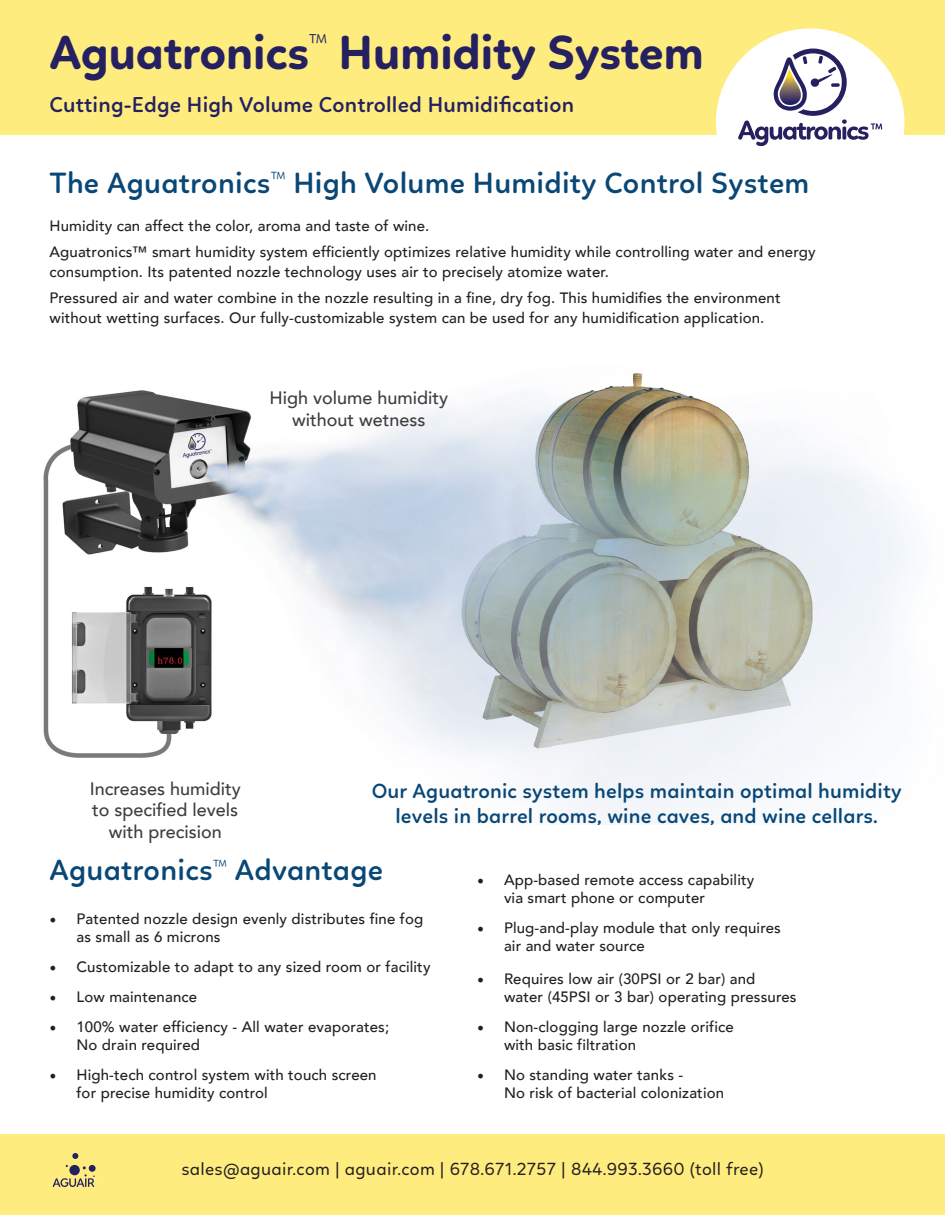
<style>
.page{position:relative;width:945px;height:1215px;background:#fff}
.page>*{position:absolute;margin:0;border:0;box-sizing:border-box;transform-origin:0 0}
.t1{font:700 48.9px "Linotte";letter-spacing:-.01em;color:#252161}
.t2{font:600 30px "Linotte";letter-spacing:.01em;color:#094776}
.t3{font:600 22.05px "Linotte";letter-spacing:.01em;color:#252161}
.t4{font:600 21px/25.2px "Linotte";letter-spacing:.01em;color:#094776;text-align:center}
.t5{font:500 18px/21.6px "Avenir";color:#3e3e3f;text-align:center}
.t6{font:18px "Linotte";letter-spacing:.02em;color:#231f20}
.t7{font:500 15px/18px "Avenir";letter-spacing:.01em;color:#231f20}
.s1{font-family:"Minion Pro";font-weight:400;font-size:18px}
</style>
<div class="page">
<img style="left:43px;top:373px;width:872px;height:452px">
<div style="left:0;top:1134px;width:945px;height:81px;background:#ffec7f"></div>
<svg style="left:72px;top:1153px;width:6px;height:6px"></svg>
<svg style="left:53px;top:1165px;width:44px;height:22px"></svg>
<div style="left:0;top:0;width:945px;height:135px;background:#ffec7f"></div>
<div style="left:716px;top:28px;width:189px;height:189px;background:#fff;border-radius:50%"></div>
<svg style="left:738px;top:49px;width:144px;height:97px"></svg>
<p class="t1" style="left:50px;top:23px;width:656px">Aguatronics<sup>™</sup> Humidity System</p>
<p class="t3" style="left:50px;top:91px;width:526px">Cutting-Edge High Volume Controlled Humidification</p>
<p class="t2" style="left:50px;top:165px;width:761px">The Aguatronics<sup>™</sup> High Volume Humidity Control System</p>
<p class="t7" style="left:50px;top:216px;width:381px">Humidity can affect the color, aroma and taste of wine.</p>
<p class="t7" style="left:50px;top:242px;width:768px;line-height:19.5px">Aguatronics™ smart humidity system efficiently optimizes relative humidity while controlling water and energy consumption. Its patented nozzle technology uses air to precisely atomize water.</p>
<p class="t7" style="left:50px;top:287px;width:733px;line-height:19.5px">Pressured air and water combine in the nozzle resulting in a fine, dry fog. This humidifies the environment without wetting surfaces. Our fully-customizable system can be used for any humidification application.</p>
<p class="t5" style="left:269px;top:386px;width:180px">High volume humidity without wetness</p>
<p class="t5" style="left:90px;top:777px;width:153px">Increases humidity to specified levels with precision</p>
<p class="t4" style="left:372px;top:778px;width:531px">Our Aguatronic system helps maintain optimal humidity levels in barrel rooms, wine caves, and wine cellars.</p>
<p class="t2" style="left:50px;top:852px;width:335px">Aguatronics<sup>™</sup> Advantage</p>
<p class="t7" style="left:76px;top:909px;width:348px;text-indent:-27px"><span class="s1">•</span> Patented nozzle design evenly distributes fine fog as small as 6 microns</p>
<p class="t7" style="left:50px;top:957px;width:383px"><span class="s1">•</span> Customizable to adapt to any sized room or facility</p>
<p class="t7" style="left:50px;top:987px;width:149px"><span class="s1">•</span> Low maintenance</p>
<p class="t7" style="left:76px;top:1017px;width:314px;text-indent:-27px"><span class="s1">•</span> 100% water efficiency - All water evaporates;<br>No drain required</p>
<p class="t7" style="left:76px;top:1065px;width:302px;text-indent:-27px"><span class="s1">•</span> High-tech control system with touch screen for precise humidity control</p>
<p class="t7" style="left:504px;top:870px;width:252px;text-indent:-27px"><span class="s1">•</span> App-based remote access capability via smart phone or computer</p>
<p class="t7" style="left:504px;top:918px;width:278px;text-indent:-27px"><span class="s1">•</span> Plug-and-play module that only requires air and water source</p>
<p class="t7" style="left:504px;top:969px;width:294px;text-indent:-27px"><span class="s1">•</span> Requires low air (30PSI or 2 bar) and water (45PSI or 3 bar) operating pressures</p>
<p class="t7" style="left:504px;top:1017px;width:231px;text-indent:-27px"><span class="s1">•</span> Non-clogging large nozzle orifice with basic filtration</p>
<p class="t7" style="left:504px;top:1065px;width:222px;text-indent:-27px"><span class="s1">•</span> No standing water tanks -<br>No risk of bacterial colonization</p>
<p class="t6" style="left:181px;top:1159px;width:584px">sales@aguair.com | aguair.com | 678.671.2757 | 844.993.3660 (toll free)</p>
</div>
